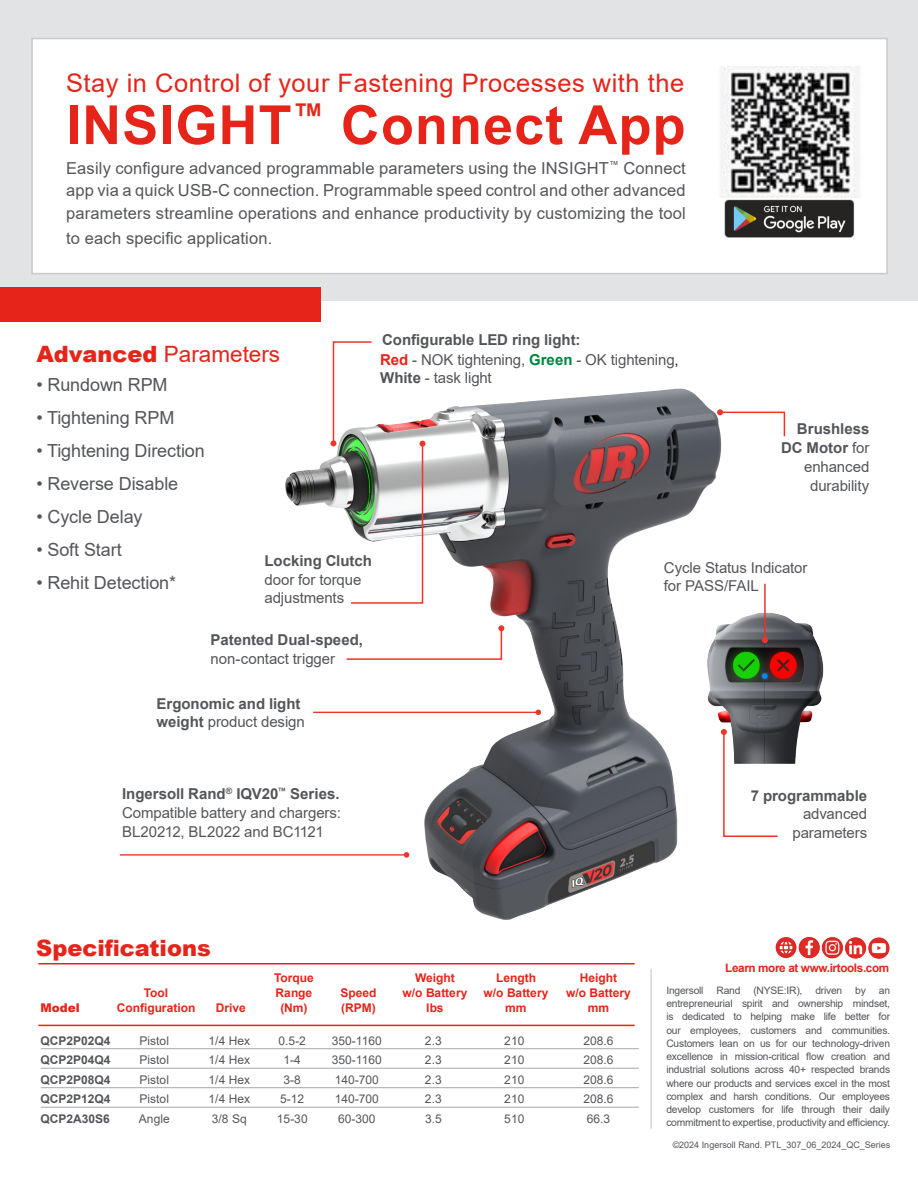
<style>
.page{position:relative;width:918px;height:1188px;background:#fff}
.page>*{position:absolute;margin:0;border:0;box-sizing:border-box;transform-origin:0 0}
.t1{font:700 54px "Arial";letter-spacing:.02em;color:#e72419}
.t2{font:25.5px "Arial";letter-spacing:.02em;color:#e72419}
.t3{font:22.5px "Arial";color:#e72419}
.t4{font:900 22.5px "Arial";color:#e72419}
.t5{font:18px "Arial";letter-spacing:-.005em;color:#54555a}
.t6{font:16.5px/22.5px "Arial";letter-spacing:.01em;color:#54555a;text-align:justify}
.callouts{font:15px/18.8px "Arial";letter-spacing:-.01em;color:#54555a}
.callouts-2{font:700 15px/18.8px "Arial";color:#54555a}
.t7{font:12px "Arial";color:#54555a}
.t8{font:700 12px "Arial";color:#e72419}
.t9{font:700 12px "Arial";color:#54555a}
.t10{font:900 12px "Arial";color:#e72419}
.t11{font:700 11.7px "Arial";letter-spacing:-.03em;color:#e72419}
.t12{font:10.35px/13.2px "Arial";letter-spacing:-.02em;color:#54555a;text-align:justify}
.t13{font:9px "Arial";color:#54555a}
.s1{font-weight:900}
.s2{font-weight:700}
.s3{font-weight:700;color:#e72419}
.s4{font-weight:700;color:#00843f}
.s5{color:#231f20}
.s6{font-weight:400}
</style>
<div class="page">
<div style="left:0;top:0;width:918px;height:300px;background:#e2e3e5"></div>
<div style="left:31px;top:38px;width:857px;height:236px;background:#fff;border:2px solid #c9cacc"></div>
<img style="left:724px;top:199px;width:131px;height:39px">
<img style="left:721px;top:66px;width:138px;height:132px">
<div style="left:0;top:287px;width:321px;height:35px;background:#e72419"></div>
<hr style="left:651px;top:969px;width:1px;height:160px;background:#bebfc2">
<hr style="left:38px;top:1025px;width:597px;height:1px;background:#e72419">
<hr style="left:41px;top:1048px;width:598px;height:1px;background:#54555a">
<hr style="left:41px;top:1068px;width:598px;height:1px;background:#54555a">
<hr style="left:41px;top:1087px;width:598px;height:1px;background:#54555a">
<hr style="left:41px;top:1107px;width:598px;height:1px;background:#54555a">
<hr style="left:38px;top:963px;width:597px;height:1px;background:#e72419">
<img style="left:285px;top:389px;width:437px;height:531px">
<svg style="left:345px;top:625px;width:159px;height:36px"></svg>
<img style="left:704px;top:613px;width:120px;height:151px">
<svg style="left:717px;top:409px;width:69px;height:29px"></svg>
<hr style="left:313px;top:712px;width:225px;height:1px;background:#ee3529">
<svg style="left:536px;top:710px;width:5px;height:5px"></svg>
<hr style="left:764px;top:584px;width:2px;height:56px;background:#ee3529">
<svg style="left:762px;top:637px;width:6px;height:6px"></svg>
<svg style="left:330px;top:341px;width:96px;height:263px"></svg>
<svg style="left:721px;top:729px;width:58px;height:109px"></svg>
<hr style="left:120px;top:854px;width:287px;height:2px;background:#ee3529">
<svg style="left:404px;top:852px;width:5px;height:6px"></svg>
<img style="left:775px;top:936px;width:115px;height:23px">
<p class="t2" style="left:66px;top:65px;width:620px">Stay in Control of your Fastening Processes with the</p>
<p class="t1" style="left:66px;top:87px;width:621px">INSIGHT<sup>™</sup> Connect App</p>
<p class="t6" style="left:66px;top:157px;width:621px">Easily configure advanced programmable parameters using the INSIGHT<sup>™</sup> Connect app via a quick USB-C connection. Programmable speed control and other advanced parameters streamline operations and enhance productivity by customizing the tool</p>
<p class="t6" style="left:66px;top:227px;width:208px">to each specific application.</p>
<p class="t3" style="left:36px;top:339px;width:245px"><span class="s1">Advanced</span> Parameters</p>
<p class="t5" style="left:36px;top:372px;width:133px">• Rundown RPM</p>
<p class="t5" style="left:36px;top:405px;width:139px">• Tightening RPM</p>
<p class="t5" style="left:36px;top:438px;width:170px">• Tightening Direction</p>
<p class="t5" style="left:36px;top:471px;width:143px">• Reverse Disable</p>
<p class="t5" style="left:36px;top:504px;width:108px">• Cycle Delay</p>
<p class="t5" style="left:36px;top:537px;width:87px">• Soft Start</p>
<p class="t5" style="left:36px;top:570px;width:141px">• Rehit Detection*</p>
<p class="callouts" style="left:265px;top:551px;width:109px"><span class="s2">Locking Clutch </span>door for torque adjustments</p>
<p class="callouts-2" style="left:382px;top:331px;width:200px">Configurable LED ring light:</p>
<p class="callouts" style="left:380px;top:350px;width:300px"><span class="s3">Red</span> - NOK tightening, <span class="s4">Green</span> - OK tightening<span class="s5">,<br></span><span class="s2">White</span> - task light</p>
<p class="callouts-2" style="left:797px;top:420px;width:74px">Brushless</p>
<p class="callouts" style="left:781px;top:438px;width:90px;text-align:right"><span class="s2">DC Motor</span> for enhanced durability</p>
<p class="callouts" style="left:664px;top:558px;width:145px">Cycle Status Indicator for PASS/FAIL</p>
<p class="callouts-2" style="left:211px;top:630px;width:154px">Patented Dual-speed, <span class="s6">non-contact trigger</span></p>
<p class="callouts-2" style="left:157px;top:694px;width:150px">Ergonomic and light weight <span class="s6">product design</span></p>
<p class="callouts" style="left:122px;top:785px;width:220px;text-align:justify"><span class="s2">Ingersoll Rand</span><sup>®</sup> <span class="s2">IQV20</span><sup>™</sup> <span class="s2">Series.<br></span>Compatible battery and chargers:<br>BL20212, BL2022 and BC1121</p>
<p class="callouts" style="left:751px;top:786px;width:118px;text-align:right"><span class="s2">7 programmable </span>advanced parameters</p>
<p class="t4" style="left:36px;top:932px;width:176px">Specifications</p>
<p class="t8" style="left:274px;top:969px;width:41px">Torque</p>
<p class="t8" style="left:415px;top:969px;width:41px">Weight</p>
<p class="t8" style="left:496px;top:969px;width:41px">Length</p>
<p class="t8" style="left:580px;top:969px;width:39px">Height</p>
<p class="t8" style="left:144px;top:984px;width:26px">Tool</p>
<p class="t8" style="left:276px;top:984px;width:38px">Range</p>
<p class="t8" style="left:340px;top:984px;width:38px">Speed</p>
<p class="t8" style="left:403px;top:984px;width:66px">w/o Battery</p>
<p class="t8" style="left:484px;top:984px;width:66px">w/o Battery</p>
<p class="t8" style="left:566px;top:984px;width:66px">w/o Battery</p>
<p class="t10" style="left:40px;top:999px;width:41px">Model</p>
<p class="t8" style="left:117px;top:999px;width:80px">Configuration</p>
<p class="t8" style="left:216px;top:999px;width:32px">Drive</p>
<p class="t8" style="left:280px;top:999px;width:29px">(Nm)</p>
<p class="t8" style="left:341px;top:999px;width:36px">(RPM)</p>
<p class="t8" style="left:426px;top:999px;width:19px">lbs</p>
<p class="t8" style="left:505px;top:999px;width:23px">mm</p>
<p class="t8" style="left:588px;top:999px;width:23px">mm</p>
<p class="t9" style="left:40px;top:1032px;width:72px">QCP2P02Q4</p>
<p class="t7" style="left:140px;top:1032px;width:31px">Pistol</p>
<p class="t7" style="left:209px;top:1032px;width:43px">1/4 Hex</p>
<p class="t7" style="left:279px;top:1032px;width:29px">0.5-2</p>
<p class="t7" style="left:332px;top:1032px;width:51px">350-1160</p>
<p class="t7" style="left:425px;top:1032px;width:18px">2.3</p>
<p class="t7" style="left:504px;top:1032px;width:22px">210</p>
<p class="t7" style="left:583px;top:1032px;width:32px">208.6</p>
<p class="t9" style="left:40px;top:1052px;width:72px">QCP2P04Q4</p>
<p class="t7" style="left:140px;top:1052px;width:31px">Pistol</p>
<p class="t7" style="left:209px;top:1052px;width:43px">1/4 Hex</p>
<p class="t7" style="left:284px;top:1052px;width:19px">1-4</p>
<p class="t7" style="left:332px;top:1052px;width:51px">350-1160</p>
<p class="t7" style="left:425px;top:1052px;width:18px">2.3</p>
<p class="t7" style="left:504px;top:1052px;width:22px">210</p>
<p class="t7" style="left:583px;top:1052px;width:32px">208.6</p>
<p class="t9" style="left:40px;top:1071px;width:72px">QCP2P08Q4</p>
<p class="t7" style="left:140px;top:1071px;width:31px">Pistol</p>
<p class="t7" style="left:209px;top:1071px;width:43px">1/4 Hex</p>
<p class="t7" style="left:284px;top:1071px;width:19px">3-8</p>
<p class="t7" style="left:335px;top:1071px;width:46px">140-700</p>
<p class="t7" style="left:425px;top:1071px;width:18px">2.3</p>
<p class="t7" style="left:504px;top:1071px;width:22px">210</p>
<p class="t7" style="left:583px;top:1071px;width:32px">208.6</p>
<p class="t9" style="left:40px;top:1091px;width:72px">QCP2P12Q4</p>
<p class="t7" style="left:140px;top:1091px;width:31px">Pistol</p>
<p class="t7" style="left:209px;top:1091px;width:43px">1/4 Hex</p>
<p class="t7" style="left:280px;top:1091px;width:26px">5-12</p>
<p class="t7" style="left:335px;top:1091px;width:46px">140-700</p>
<p class="t7" style="left:425px;top:1091px;width:18px">2.3</p>
<p class="t7" style="left:504px;top:1091px;width:22px">210</p>
<p class="t7" style="left:583px;top:1091px;width:32px">208.6</p>
<p class="t9" style="left:40px;top:1110px;width:71px">QCP2A30S6</p>
<p class="t7" style="left:139px;top:1110px;width:32px">Angle</p>
<p class="t7" style="left:212px;top:1110px;width:36px">3/8 Sq</p>
<p class="t7" style="left:277px;top:1110px;width:32px">15-30</p>
<p class="t7" style="left:338px;top:1110px;width:39px">60-300</p>
<p class="t7" style="left:425px;top:1110px;width:18px">3.5</p>
<p class="t7" style="left:504px;top:1110px;width:22px">510</p>
<p class="t7" style="left:587px;top:1110px;width:25px">66.3</p>
<p class="t11" style="left:725px;top:960px;width:166px">Learn more at www.irtools.com</p>
<p class="t12" style="left:666px;top:984px;width:39px">Ingersoll</p>
<p class="t12" style="left:717px;top:984px;width:25px">Rand</p>
<p class="t12" style="left:753px;top:984px;width:51px">(NYSE:IR),</p>
<p class="t12" style="left:815px;top:984px;width:28px">driven</p>
<p class="t12" style="left:855px;top:984px;width:12px">by</p>
<p class="t12" style="left:666px;top:984px;width:225px;text-indent:213px">an entrepreneurial spirit and ownership mindset, is dedicated to helping make life better for our employees, customers and communities.<br>Customers lean on us for our technology-driven excellence in mission-critical flow creation and industrial solutions across 40+ respected brands where our products and services excel in the most complex and harsh conditions. Our employees develop customers for life through their daily commitment to expertise, productivity and efficiency.</p>
<p class="t13" style="left:673px;top:1139px;width:219px">©2024 Ingersoll Rand. PTL_307_06_2024_QC_Series</p>
</div>
